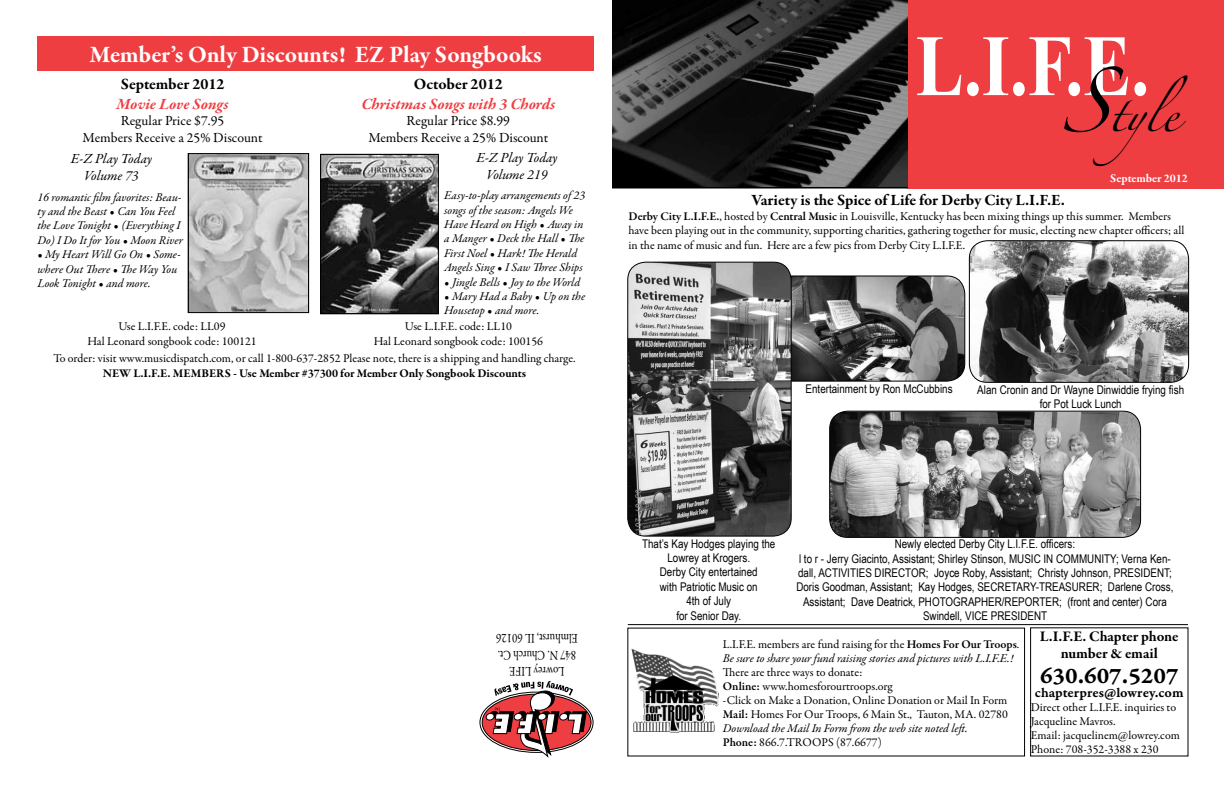
<style>
.page{position:relative;width:1224px;height:792px;background:#fff}
.page>*{position:absolute;margin:0;border:0;box-sizing:border-box;transform-origin:0 0}
.t1{font:700 87.3px "Times New Roman";color:#fff;scale:.83 1}
.t2{font:33.2px "Zapfino";color:#000}
.t3{font:700 24px "Garamond Premr Pro";letter-spacing:-.005em;color:#fff}
.t4{font:24px "Garamond Premr Pro Smbd Capt";color:#000}
.t5{font:700 16px "Garamond Premr Pro";letter-spacing:-.005em;color:#000}
.t6{font:italic 700 16px "Garamond Premr Pro";color:#ef3e42}
.t7{font:700 15px/17px "Garamond Premr Pro";letter-spacing:-.01em;color:#000;text-align:center}
.t8{font:14px/16.8px "Garamond Premr Pro";color:#000;text-align:center}
.t9{font:italic 14px/16.8px "Garamond Premr Pro";letter-spacing:-.005em;color:#000;text-align:center}
.t10{font:14px "Garamond Premr Pro Smbd Capt";color:#000}
.t11{font:13.4px/16.1px "Garamond Premr Pro";color:#000;text-align:center;scale:.81 1}
.t12{font:12px/14px "Garamond Premr Pro";color:#000}
.t13{font:12px/14.4px "Arial Narrow";color:#000;text-align:center}
.t14{font:italic 12px/14.4px "Garamond Premr Pro";letter-spacing:-.005em;color:#000}
.t15{font:700 12px "Garamond Premr Pro";color:#000}
.t16{font:700 12px "Garamond Premr Pro";color:#fff}
.s1{font-size:58.8px}
.s2{font-weight:600}
.s3{font-style:normal}
.s4{font-weight:600;font-style:normal}
.s5{font-style:italic}
</style>
<div class="page">
<div style="left:908px;top:0;width:316px;height:188px;background:#ef3e42"></div>
<div style="left:37px;top:36px;width:557px;height:35px;background:#ef3e42"></div>
<svg style="left:485px;top:681px;width:102px;height:77px"></svg>
<img style="left:322px;top:156px;width:115px;height:156px">
<div style="left:320px;top:154px;width:119px;height:160px;border:1px solid #000"></div>
<hr style="left:612px;top:186px;width:296px;height:2px;background:#000">
<img style="left:190px;top:155px;width:117px;height:156px">
<div style="left:188px;top:153px;width:121px;height:160px;border:1px solid #000"></div>
<img style="left:631px;top:649px;width:88px;height:84px">
<img style="left:613px;top:0;width:294px;height:187px">
<hr style="left:628px;top:624px;width:560px;height:1px;background:#000">
<img style="left:791px;top:276px;width:174px;height:105px">
<div style="left:767px;top:276px;width:198px;height:105px;border:1px solid #000;border-radius:18px"></div>
<img style="left:969px;top:241px;width:220px;height:141px">
<div style="left:969px;top:240px;width:220px;height:143px;border:1px solid #000;border-radius:18px"></div>
<img style="left:628px;top:262px;width:163px;height:274px">
<div style="left:628px;top:262px;width:163px;height:274px;border:1px solid #000;border-radius:18px"></div>
<img style="left:830px;top:412px;width:311px;height:125px">
<div style="left:829px;top:411px;width:312px;height:127px;border:1px solid #000;border-radius:18px"></div>
<h3 class="t3" style="left:90px;top:40px;width:454px">Member’s Only Discounts! EZ Play Songbooks</h3>
<h3 class="t5" style="left:121px;top:75px;width:105px">September 2012</h3>
<h3 class="t6" style="left:117px;top:94px;width:113px">Movie Love Songs</h3>
<p class="t8" style="left:83px;top:113px;width:181px">Regular Price $7.95<br>Members Receive a 25% Discount</p>
<p class="t9" style="left:71px;top:151px;width:83px">E-Z Play Today<br>Volume 73</p>
<p class="t14" style="left:37px;top:190px;width:147px">16 romantic film favorites: Beau&shy;ty and the Beast • Can You Feel the Love Tonight • (Everything I<br>Do) I Do It for You • Moon River</p>
<p class="t14" style="left:37px;top:248px;width:145px">• My Heart Will Go On • Some&shy;where Out There • The Way You<br>Look Tonight • and more.</p>
<p class="t12" style="left:87px;top:320px;width:171px;line-height:14.4px;text-align:center">Use L.I.F.E. code: LL09<br>Hal Leonard songbook code: 100121</p>
<h3 class="t5" style="left:414px;top:75px;width:90px">October 2012</h3>
<h3 class="t6" style="left:361px;top:94px;width:195px">Christmas Songs with 3 Chords</h3>
<p class="t8" style="left:368px;top:113px;width:181px">Regular Price $8.99<br>Members Receive a 25% Discount</p>
<p class="t9" style="left:476px;top:150px;width:83px">E-Z Play Today<br>Volume 219</p>
<p class="t14" style="left:444px;top:189px;width:142px">Easy-to-play arrangements of 23 songs of the season: Angels We<br>Have Heard on High • Away in a Manger • Deck the Hall • The<br>First Noel • Hark! The Herald<br>Angels Sing • I Saw Three Ships</p>
<p class="t14" style="left:444px;top:275px;width:137px">• Jingle Bells • Joy to the World</p>
<p class="t14" style="left:444px;top:290px;width:143px">• Mary Had a Baby • Up on the<br>Housetop • and more.</p>
<p class="t12" style="left:374px;top:320px;width:171px;line-height:14.4px;text-align:center">Use L.I.F.E. code: LL10<br>Hal Leonard songbook code: 100156</p>
<p class="t12" style="left:53px;top:352px;width:524px">To order: visit www.musicdispatch.com, or call 1-800-637-2852 Please note, there is a shipping and handling charge.</p>
<p class="t15" style="left:103px;top:366px;width:425px">NEW L.I.F.E. MEMBERS - Use Member #37300 for Member Only Songbook Discounts</p>
<h1 class="t1" style="left:916px;top:6px;width:283px">L.I.F.E.</h1>
<h2 class="t2" style="left:1061px;top:100px;width:129px"><span class="s1">S</span> tyle</h2>
<p class="t16" style="left:1110px;top:171px;width:79px">September 2012</p>
<h3 class="t5" style="left:752px;top:191px;width:315px">Variety is the Spice of Life for Derby City L.I.F.E.</h3>
<p class="t12" style="left:629px;top:209px;width:557px;line-height:14.4px"><span class="s2">Derby City L.I.F.E.</span>, hosted by <span class="s2">Central Music</span> in Louisville, Kentucky has been mixing things up this summer. Members have been playing out in the community, supporting charities, gathering together for music, electing new chapter officers; all in the name of music and fun. Here are a few pics from Derby City L.I.F.E.</p>
<p class="t13" style="left:806px;top:381px;width:149px">Entertainment by Ron McCubbins</p>
<p class="t13" style="left:977px;top:382px;width:208px">Alan Cronin and Dr Wayne Dinwiddie frying fish for Pot Luck Lunch</p>
<p class="t11" style="left:578px;top:679px;width:102px;rotate:-180deg">Lowrey LIFE<br>847 N. Church Ct.<br>Elmhurst, IL 60126</p>
<p class="t13" style="left:642px;top:536px;width:135px">That’s Kay Hodges playing the<br>Lowrey at Krogers.<br>Derby City entertained<br>with Patriotic Music on<br>4th of July<br>for Senior Day.</p>
<p class="t13" style="left:796px;top:536px;width:379px">Newly elected Derby City L.I.F.E. officers:<br>l to r - Jerry Giacinto, Assistant; Shirley Stinson, MUSIC IN COMMUNITY; Verna Ken&shy;dall, ACTIVITIES DIRECTOR; Joyce Roby, Assistant; Christy Johnson, PRESIDENT; Doris Goodman, Assistant; Kay Hodges, SECRETARY-TREASURER; Darlene Cross, Assistant; Dave Deatrick, PHOTOGRAPHER/REPORTER; (front and center) Cora Swindell, VICE PRESIDENT</p>
<p class="t14" style="left:723px;top:638px;width:298px;line-height:14px"><span class="s3">L.I.F.E. members are fund raising for the</span> <span class="s4">Homes For Our Troops</span><span class="s3">.<br></span>Be sure to share your fund raising stories and pictures with L.I.F.E.!</p>
<p class="t12" style="left:723px;top:665px;width:286px">There are three ways to donate:<br><span class="s2">Online:</span> www.homesforourtroops.org<br>-Click on Make a Donation, Online Donation or Mail In Form <span class="s2">Mail:</span> Homes For Our Troops, 6 Main St., Tauton, MA. 02780<br><span class="s5">Download the Mail In Form from the web site noted left.<br></span><span class="s2">Phone:</span> 866.7.TROOPS (87.6677)</p>
<p class="t7" style="left:1040px;top:628px;width:140px">L.I.F.E. Chapter phone number &amp; email</p>
<h3 class="t4" style="left:1040px;top:662px;width:140px">630.607.5207</h3>
<p class="t10" style="left:1035px;top:685px;width:150px">chapterpres@lowrey.com</p>
<p class="t12" style="left:1031px;top:701px;width:151px">Direct other L.I.F.E. inquiries to<br>Jacqueline Mavros.<br>Email: jacquelinem@lowrey.com<br>Phone: 708-352-3388 x 230</p>
</div>
